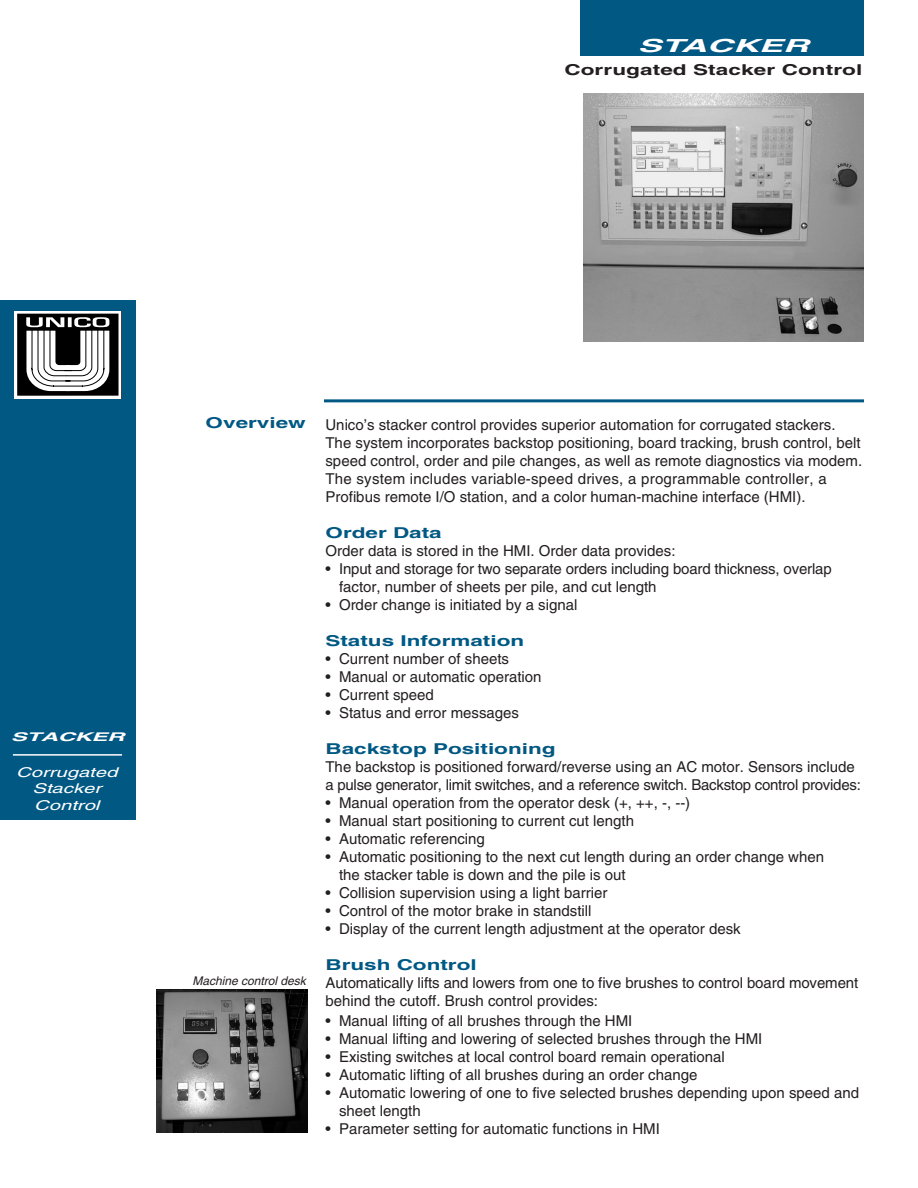
<style>
.page{position:relative;width:918px;height:1188px;background:#fff}
.page>*{position:absolute;margin:0;border:0;box-sizing:border-box;transform-origin:0 0}
.t1{font:italic 700 18px "Helvetica";color:#fff;scale:2 1}
.t2{font:15px/18px "Helvetica";color:#231f20}
.t3{font:700 15px "Helvetica";color:#005883;scale:1.5 1}
.t4{font:700 15px "Helvetica";letter-spacing:.005em;color:#231f20;scale:1.5 1}
.t5{font:italic 13.5px/16.2px "Helvetica";color:#fff;text-align:center;scale:1.5 1}
.t6{font:italic 12px "Helvetica";color:#231f20}
.t7{font:italic 700 12px "Helvetica";letter-spacing:-.015em;color:#fff;scale:2 1}
</style>
<div class="page">
<div style="left:580px;top:0;width:284px;height:56px;background:#005883"></div>
<div style="left:0;top:300px;width:135px;height:520px;background:#005883"></div>
<hr style="left:13px;top:754px;width:109px;height:2px;background:#fff">
<svg style="left:14px;top:311px;width:107px;height:87px"></svg>
<div style="left:17px;top:314px;width:102px;height:82px;background:#000"></div>
<svg style="left:26px;top:317px;width:83px;height:74px"></svg>
<hr style="left:324px;top:399px;width:540px;height:3px;background:#005883">
<img style="left:583px;top:93px;width:281px;height:249px">
<img style="left:157px;top:989px;width:150px;height:144px">
<p class="t1" style="left:637px;top:39px;width:87px">STACKER</p>
<p class="t4" style="left:564px;top:65px;width:200px">Corrugated Stacker Control</p>
<p class="t7" style="left:11px;top:732px;width:58px">STACKER</p>
<p class="t5" style="left:16px;top:766px;width:69px">Corrugated<br>Stacker<br>Control</p>
<p class="t3" style="left:206px;top:417px;width:68px">Overview</p>
<p class="t6" style="left:192px;top:977px;width:115px">Machine control desk</p>
<p class="t2" style="left:326px;top:417px;width:538px">Unico’s stacker control provides superior automation for corrugated stackers.<br>The system incorporates backstop positioning, board tracking, brush control, belt speed control, order and pile changes, as well as remote diagnostics via modem.<br>The system includes variable-speed drives, a programmable controller, a Profibus remote I/O station, and a color human-machine interface (HMI).</p>
<p class="t3" style="left:326px;top:527px;width:79px">Order Data</p>
<p class="t2" style="left:326px;top:543px;width:352px">Order data is stored in the HMI. Order data provides:</p>
<p class="t2" style="left:339px;top:561px;width:494px;text-indent:-14px">• Input and storage for two separate orders including board thickness, overlap factor, number of sheets per pile, and cut length</p>
<p class="t2" style="left:326px;top:597px;width:253px">• Order change is initiated by a signal</p>
<p class="t3" style="left:326px;top:635px;width:134px">Status Information</p>
<p class="t2" style="left:326px;top:651px;width:185px">• Current number of sheets</p>
<p class="t2" style="left:326px;top:669px;width:218px">• Manual or automatic operation</p>
<p class="t2" style="left:326px;top:687px;width:110px">• Current speed</p>
<p class="t2" style="left:326px;top:705px;width:195px">• Status and error messages</p>
<p class="t3" style="left:326px;top:743px;width:155px">Backstop Positioning</p>
<p class="t2" style="left:326px;top:759px;width:537px">The backstop is positioned forward/reverse using an AC motor. Sensors include a pulse generator, limit switches, and a reference switch. Backstop control provides:</p>
<p class="t2" style="left:326px;top:795px;width:366px">• Manual operation from the operator desk (+, ++, -, --)</p>
<p class="t2" style="left:326px;top:813px;width:310px">• Manual start positioning to current cut length</p>
<p class="t2" style="left:326px;top:831px;width:161px">• Automatic referencing</p>
<p class="t2" style="left:339px;top:849px;width:487px;text-indent:-14px">• Automatic positioning to the next cut length during an order change when the stacker table is down and the pile is out</p>
<p class="t2" style="left:326px;top:885px;width:283px">• Collision supervision using a light barrier</p>
<p class="t2" style="left:326px;top:903px;width:268px">• Control of the motor brake in standstill</p>
<p class="t2" style="left:326px;top:921px;width:417px">• Display of the current length adjustment at the operator desk</p>
<p class="t3" style="left:326px;top:959px;width:102px">Brush Control</p>
<p class="t2" style="left:326px;top:975px;width:534px">Automatically lifts and lowers from one to five brushes to control board movement behind the cutoff. Brush control provides:</p>
<p class="t2" style="left:326px;top:1013px;width:308px">• Manual lifting of all brushes through the HMI</p>
<p class="t2" style="left:326px;top:1031px;width:438px">• Manual lifting and lowering of selected brushes through the HMI</p>
<p class="t2" style="left:326px;top:1049px;width:401px">• Existing switches at local control board remain operational</p>
<p class="t2" style="left:326px;top:1067px;width:373px">• Automatic lifting of all brushes during an order change</p>
<p class="t2" style="left:339px;top:1085px;width:522px;text-indent:-14px">• Automatic lowering of one to five selected brushes depending upon speed and sheet length</p>
<p class="t2" style="left:326px;top:1121px;width:336px">• Parameter setting for automatic functions in HMI</p>
</div>
